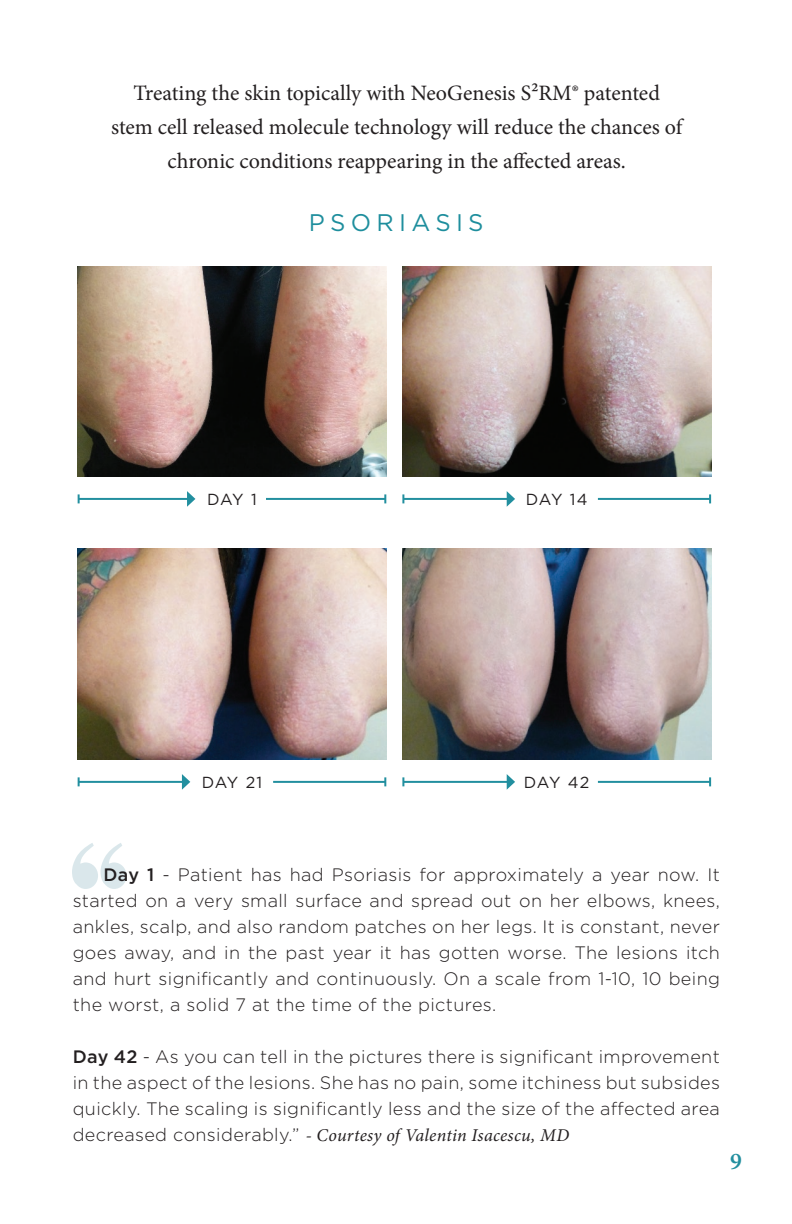
<style>
.page{position:relative;width:792px;height:1224px;background:#fff}
.page>*{position:absolute;margin:0;border:0;box-sizing:border-box;transform-origin:0 0}
.t1{font:24px "Gotham";letter-spacing:.22em;color:#1e8e9d}
.t2{font:600 24px "Minion Pro";color:#228f9f}
.t3{font:22px/34px "Minion Pro";color:#231f20;text-align:center}
.t4{font:300 18px/26px "Gotham";letter-spacing:.02em;color:#231f20;text-align:justify}
.t5{font:italic 18px "Minion Pro";letter-spacing:.01em;color:#231f20}
.t6{font:16px "Gotham";letter-spacing:.035em;color:#231f20}
.s1{font-weight:500}
.s2{font-family:"Gotham";font-weight:300;font-style:normal}
</style>
<div class="page">
<img style="left:402px;top:266px;width:309px;height:210px">
<img style="left:402px;top:549px;width:309px;height:210px">
<img style="left:78px;top:266px;width:308px;height:210px">
<img style="left:78px;top:549px;width:308px;height:210px">
<hr style="left:79px;top:498px;width:109px;height:2px;background:#228f9f">
<svg style="left:78px;top:494px;width:2px;height:9px"></svg>
<svg style="left:187px;top:491px;width:8px;height:16px"></svg>
<hr style="left:266px;top:498px;width:119px;height:2px;background:#228f9f">
<svg style="left:384px;top:494px;width:2px;height:9px"></svg>
<hr style="left:403px;top:498px;width:105px;height:2px;background:#228f9f">
<svg style="left:402px;top:494px;width:2px;height:9px"></svg>
<svg style="left:507px;top:491px;width:8px;height:16px"></svg>
<hr style="left:598px;top:498px;width:112px;height:2px;background:#228f9f">
<svg style="left:709px;top:494px;width:2px;height:9px"></svg>
<hr style="left:403px;top:781px;width:105px;height:2px;background:#228f9f">
<svg style="left:402px;top:777px;width:2px;height:9px"></svg>
<svg style="left:507px;top:774px;width:8px;height:16px"></svg>
<hr style="left:598px;top:781px;width:112px;height:2px;background:#228f9f">
<svg style="left:709px;top:777px;width:2px;height:9px"></svg>
<hr style="left:79px;top:781px;width:104px;height:2px;background:#228f9f">
<svg style="left:78px;top:777px;width:2px;height:9px"></svg>
<svg style="left:182px;top:774px;width:8px;height:16px"></svg>
<hr style="left:273px;top:781px;width:112px;height:2px;background:#228f9f">
<svg style="left:384px;top:777px;width:2px;height:9px"></svg>
<svg style="left:72px;top:843px;width:55px;height:46px"></svg>
<p class="t3" style="left:111px;top:76px;width:573px">Treating the skin topically with NeoGenesis S²RM® patented stem cell released molecule technology will reduce the chances of chronic conditions reappearing in the affected areas.</p>
<h1 class="t1" style="left:309px;top:207px;width:176px">PSORIASIS</h1>
<p class="t6" style="left:207px;top:489px;width:51px">DAY 1</p>
<p class="t6" style="left:526px;top:489px;width:63px">DAY 14</p>
<p class="t6" style="left:202px;top:772px;width:62px">DAY 21</p>
<p class="t6" style="left:524px;top:772px;width:67px">DAY 42</p>
<p class="t4" style="left:73px;top:861px;width:649px;text-indent:31px"><span class="s1">Day 1</span> - Patient has had Psoriasis for approximately a year now. It started on a very small surface and spread out on her elbows, knees, ankles, scalp, and also random patches on her legs. It is constant, never goes away, and in the past year it has gotten worse. The lesions itch and hurt significantly and continuously. On a scale from 1-10, 10 being the worst, a solid 7 at the time of the pictures.</p>
<p class="t4" style="left:73px;top:1043px;width:649px"><span class="s1">Day 42</span> - As you can tell in the pictures there is significant improvement in the aspect of the lesions. She has no pain, some itchiness but subsides quickly. The scaling is significantly less and the size of the affected area</p>
<p class="t5" style="left:73px;top:1123px;width:498px"><span class="s2">decreased considerably.”</span> - Courtesy of Valentin Isacescu, MD</p>
<h1 class="t2" style="left:730px;top:1145px;width:13px">9</h1>
</div>
